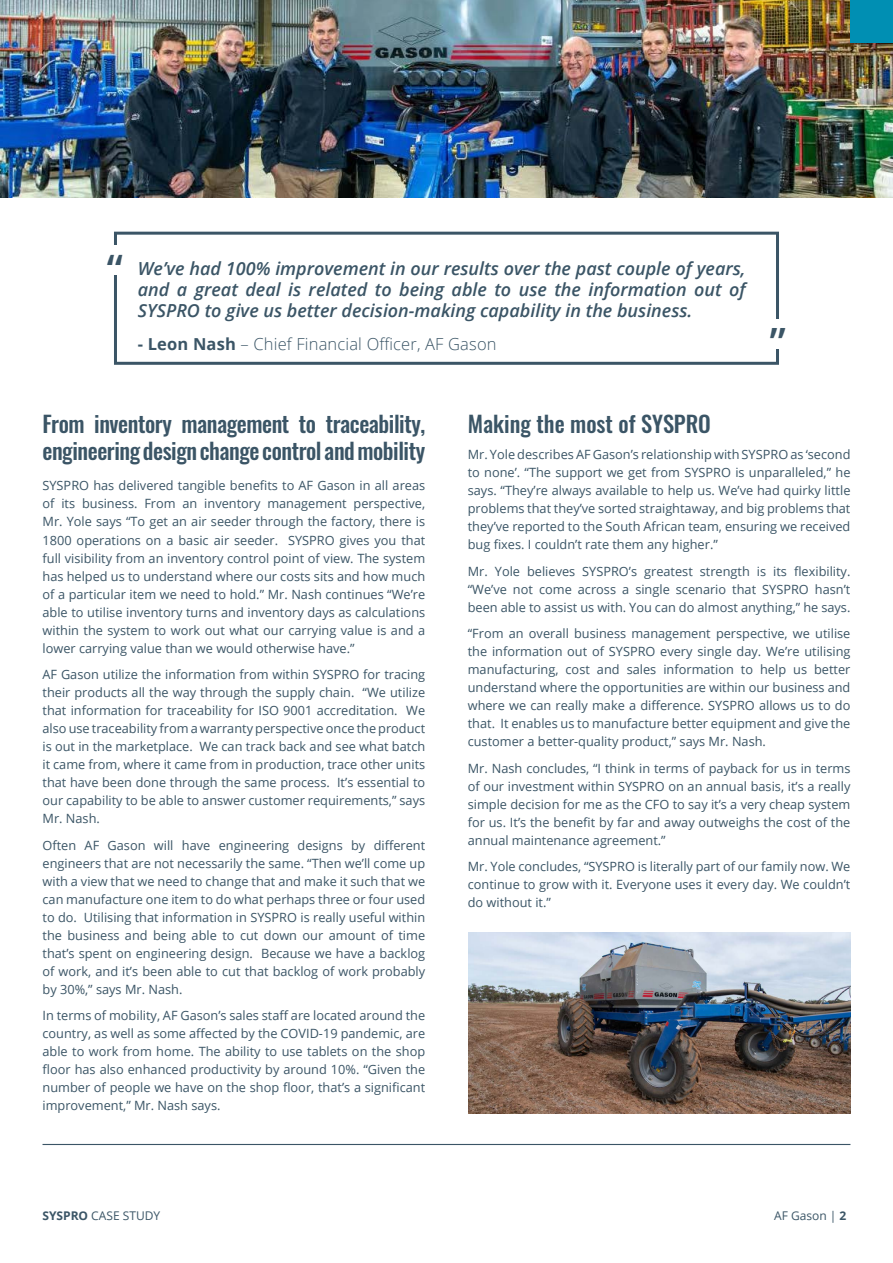
<style>
.page{position:relative;width:893px;height:1263px;background:#fff}
.page>*{position:absolute;margin:0;border:0;box-sizing:border-box;transform-origin:0 0}
.t1{font:600 40.5px "Open Sans";color:#3b5566}
.t2{font:22.5px/27px "Oswald";letter-spacing:-.02em;color:#3b5566}
.t3{font:22.5px "Oswald";color:#3b5566}
.t4{font:italic 600 18px/21px "Open Sans";color:#3b5566;text-align:justify}
.t5{font:300 16.5px "Open Sans";letter-spacing:.01em;color:#3b5566}
.t6{font:12.75px/18px "Open Sans";color:#3b5566;text-align:justify}
.t7{font:12px "Open Sans";color:#3b5566}
.s1{font-weight:700}
</style>
<div class="page">
<hr style="left:43px;top:1144px;width:807px;height:1px;background:#3b5566">
<img style="left:0;top:0;width:893px;height:197px">
<div style="left:850px;top:0;width:43px;height:43px;background:#008fb3"></div>
<img style="left:468px;top:932px;width:382px;height:181px">
<div style="left:114px;top:232px;width:665px;height:133px;background:#fff;border:3px solid #3b5566"></div>
<div style="left:760px;top:319px;width:40px;height:29px;background:#fff"></div>
<div style="left:93px;top:245px;width:41px;height:30px;background:#fff"></div>
<p class="t1" style="left:107px;top:241px;width:18px">“</p>
<p class="t4" style="left:138px;top:258px;width:609px">We’ve had 100% improvement in our results over the past couple of years, and a great deal is related to being able to use the information out of SYSPRO to give us better decision-making capability in the business.</p>
<p class="t5" style="left:138px;top:333px;width:360px"><span class="s1">- Leon Nash</span> – Chief Financial Officer, AF Gason</p>
<p class="t1" style="left:786px;top:351px;width:18px;rotate:-180deg">“</p>
<p class="t2" style="left:43px;top:408px;width:384px">From inventory management to traceability, engineering design change control and mobility</p>
<p class="t6" style="left:43px;top:476px;width:384px">SYSPRO has delivered tangible benefits to AF Gason in all areas of its business. From an inventory management perspective, Mr. Yole says “To get an air seeder through the factory, there is 1800 operations on a basic air seeder. SYSPRO gives you that full visibility from an inventory control point of view. The system has helped us to understand where our costs sits and how much of a particular item we need to hold.” Mr. Nash continues “We’re able to utilise inventory turns and inventory days as calculations within the system to work out what our carrying value is and a lower carrying value than we would otherwise have.”</p>
<p class="t6" style="left:43px;top:665px;width:384px">AF Gason utilize the information from within SYSPRO for tracing their products all the way through the supply chain. “We utilize that information for traceability for ISO 9001 accreditation. We also use traceability from a warranty perspective once the product is out in the marketplace. We can track back and see what batch it came from, where it came from in production, trace other units that have been done through the same process. It’s essential to our capability to be able to answer customer requirements,” says Mr. Nash.</p>
<p class="t6" style="left:43px;top:835px;width:384px">Often AF Gason will have engineering designs by different engineers that are not necessarily the same. “Then we’ll come up with a view that we need to change that and make it such that we can manufacture one item to do what perhaps three or four used to do. Utilising that information in SYSPRO is really useful within the business and being able to cut down our amount of time that’s spent on engineering design. Because we have a backlog of work, and it’s been able to cut that backlog of work probably by 30%,” says Mr. Nash.</p>
<p class="t6" style="left:43px;top:1006px;width:384px">In terms of mobility, AF Gason’s sales staff are located around the country, as well as some affected by the COVID-19 pandemic, are able to work from home. The ability to use tablets on the shop floor has also enhanced productivity by around 10%. “Given the number of people we have on the shop floor, that’s a significant improvement,” Mr. Nash says.</p>
<p class="t3" style="left:468px;top:403px;width:245px">Making the most of SYSPRO</p>
<p class="t6" style="left:468px;top:445px;width:384px">Mr. Yole describes AF Gason’s relationship with SYSPRO as ‘second to none’. “The support we get from SYSPRO is unparalleled,” he says. “They’re always available to help us. We’ve had quirky little problems that they’ve sorted straightaway, and big problems that they’ve reported to the South African team, ensuring we received bug fixes. I couldn’t rate them any higher.”</p>
<p class="t6" style="left:468px;top:562px;width:384px">Mr. Yole believes SYSPRO’s greatest strength is its flexibility. “We’ve not come across a single scenario that SYSPRO hasn’t been able to assist us with. You can do almost anything,” he says.</p>
<p class="t6" style="left:468px;top:624px;width:384px">“From an overall business management perspective, we utilise the information out of SYSPRO every single day. We’re utilising manufacturing, cost and sales information to help us better understand where the opportunities are within our business and where we can really make a difference. SYSPRO allows us to do that. It enables us to manufacture better equipment and give the customer a better-quality product,” says Mr. Nash.</p>
<p class="t6" style="left:468px;top:759px;width:384px">Mr. Nash concludes, “I think in terms of payback for us in terms of our investment within SYSPRO on an annual basis, it’s a really simple decision for me as the CFO to say it’s a very cheap system for us. It’s the benefit by far and away outweighs the cost of the annual maintenance agreement.”</p>
<p class="t6" style="left:468px;top:857px;width:384px">Mr. Yole concludes, “SYSPRO is literally part of our family now. We continue to grow with it. Everyone uses it every day. We couldn’t do without it.”</p>
<p class="t7" style="left:42px;top:1208px;width:119px"><span class="s1">SYSPRO</span> CASE STUDY</p>
<p class="t7" style="left:774px;top:1208px;width:74px">AF Gason | <span class="s1">2</span></p>
</div>
